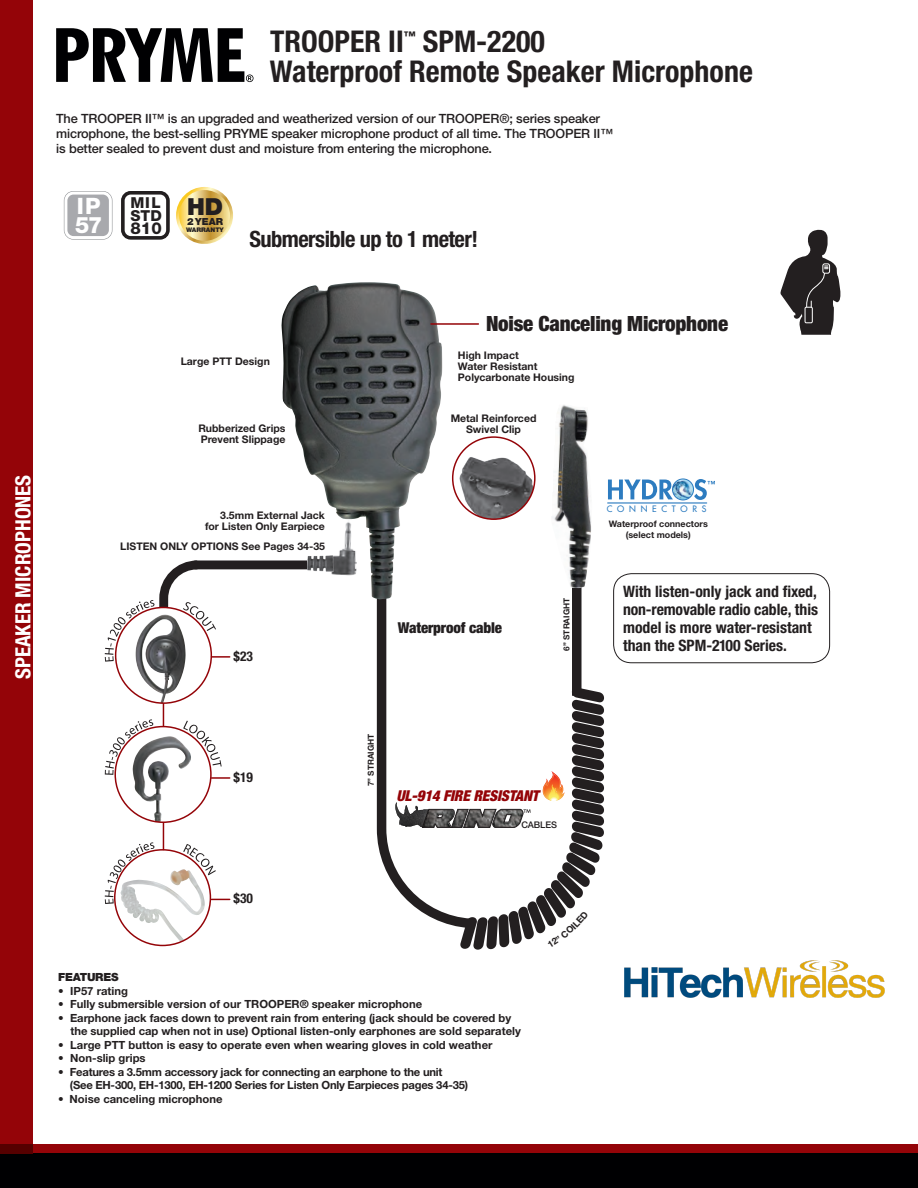
<style>
.page{position:relative;width:918px;height:1188px;background:#fff}
.page>*{position:absolute;margin:0;border:0;box-sizing:border-box;transform-origin:0 0}
.t1{font:700 condensed 30px/30px "Helvetica Neue LT Std";color:#231f20}
.t2{font:900 23.55px "Helvetica Neue LT Std";color:#231f20}
.t3{font:800 22.65px/18.9px "Helvetica Neue LT Std";color:#fff}
.t4{font:700 condensed 22.5px "Helvetica Neue LT Std";letter-spacing:-.025em;color:#231f20}
.t5{font:900 condensed 21px "Helvetica Neue LT Std";letter-spacing:-.01em;color:#231f20}
.t6{font:700 condensed 21px "Helvetica Neue LT Std";color:#fff}
.t7{font:800 16.5px "Helvetica Neue LT Std";color:#231f20}
.t8{font:700 condensed 15.75px/18px "Helvetica Neue LT Std";color:#231f20}
.t9{font:800 15.15px/12.9px "Helvetica Neue LT Std";letter-spacing:.035em;color:#231f20}
.t10{font:italic 900 condensed 15px "Helvetica Neue LT Std";letter-spacing:-.01em;color:#940408}
.t11{font:900 condensed 15px "Helvetica Neue LT Std";letter-spacing:-.01em;color:#231f20}
.t12{font:700 condensed 13.5px "Helvetica Neue LT Std";color:#231f20}
.t13{font:500 12.75px/15px "Helvetica Neue LT Std";letter-spacing:-.01em;color:#231f20}
.t14{font:700 condensed 12px "Helvetica Neue LT Std";color:#231f20}
.t15{font:700 11.25px/13.5px "Helvetica Neue LT Std";color:#231f20}
.t16{font:700 11.25px/13.5px "Helvetica Neue LT Std";letter-spacing:-.02em;color:#231f20}
.t17{font:900 11.25px "Helvetica Neue LT Std";letter-spacing:-.025em;color:#231f20}
.t18{font:700 10.5px/11.2px "Helvetica Neue LT Std";color:#231f20}
.t19{font:900 9.75px "Helvetica Neue LT Std";color:#231f20}
.t20{font:500 9.15px "Helvetica Neue LT Std";color:#231f20}
.t21{font:700 9px/11.2px "Helvetica Neue LT Std";color:#231f20;text-align:center}
.t22{font:500 8.7px "Futura Std";letter-spacing:.55em;color:#2d7cc0}
.t23{font:700 8.25px "Helvetica Neue LT Std";color:#231f20}
.t24{font:900 6.3px "Helvetica Neue LT Std";color:#231f20}
</style>
<div class="page">
<div style="left:0;top:1153px;width:918px;height:35px;background:#000002"></div>
<svg style="left:56px;top:28px;width:198px;height:54px"></svg>
<div style="left:0;top:0;width:32px;height:1153px;background:#940408"></div>
<div style="left:572px;top:539px;width:10px;height:152px;background:#231f20"></div>
<div style="left:194px;top:560px;width:113px;height:9px;background:#231f20"></div>
<img style="left:281px;top:283px;width:161px;height:314px">
<img style="left:552px;top:405px;width:39px;height:183px">
<img style="left:457px;top:456px;width:77px;height:63px">
<hr style="left:163px;top:618px;width:1px;height:232px;background:#940408">
<div style="left:115px;top:727px;width:96px;height:95px;background:#fff;border-radius:50%"></div>
<svg style="left:183px;top:721px;width:39px;height:46px"></svg>
<svg style="left:105px;top:719px;width:49px;height:56px"></svg>
<svg style="left:183px;top:844px;width:33px;height:31px"></svg>
<svg style="left:105px;top:842px;width:50px;height:62px"></svg>
<img style="left:120px;top:869px;width:85px;height:73px">
<img style="left:132px;top:736px;width:59px;height:86px">
<img style="left:135px;top:662px;width:51px;height:41px">
<svg style="left:780px;top:229px;width:61px;height:106px"></svg>
<div style="left:805px;top:307px;width:8px;height:16px;border:1px solid #fff"></div>
<hr style="left:226px;top:514px;width:103px;height:3px;background:#fff">
<svg style="left:105px;top:560px;width:125px;height:102px"></svg>
<hr style="left:431px;top:323px;width:47px;height:2px;background:#940408">
<svg style="left:212px;top:777px;width:18px;height:2px"></svg>
<svg style="left:212px;top:899px;width:18px;height:1px"></svg>
<div style="left:613px;top:573px;width:217px;height:90px;border:1px solid #231f20;border-radius:18px"></div>
<div style="left:0;top:1144px;width:918px;height:11px;background:#940408"></div>
<svg style="left:608px;top:480px;width:65px;height:19px"></svg>
<svg style="left:694px;top:479px;width:21px;height:21px"></svg>
<img style="left:673px;top:479px;width:21px;height:21px;border-radius:10px">
<div style="left:672px;top:479px;width:22px;height:21px;border:1px solid #2d7cc0;border-radius:50%"></div>
<hr style="left:608px;top:502px;width:99px;height:2px;background:#2d7cc0">
<div style="left:64px;top:191px;width:48px;height:49px;border:4px solid #939598;border-radius:8px"></div>
<div style="left:66px;top:193px;width:44px;height:45px;background:#a8a9ad;border-radius:8px"></div>
<div style="left:64px;top:192px;width:48px;height:47px;border:3px solid #fff;border-radius:8px"></div>
<div style="left:121px;top:191px;width:49px;height:49px;border:4px solid #211d1e;border-radius:8px"></div>
<div style="left:122px;top:192px;width:47px;height:47px;border:3px solid #231f20;border-radius:8px"></div>
<svg style="left:176px;top:187px;width:57px;height:57px"></svg>
<img style="left:625px;top:960px;width:260px;height:37px">
<svg style="left:372px;top:592px;width:232px;height:358px"></svg>
<h1 class="t1" style="left:270px;top:26px;width:484px;text-indent:153px">SPM-2200<br>Waterproof Remote Speaker Microphone</h1>
<h1 class="t1" style="left:270px;top:26px;width:135px">TROOPER II</h1>
<p class="t14" style="left:404px;top:29px;width:13px">™</p>
<p class="t13" style="left:56px;top:111px;width:558px">The TROOPER II™ is an upgraded and weatherized version of our TROOPER®; series speaker microphone, the best-selling PRYME speaker microphone product of all time. The TROOPER II™ is better sealed to prevent dust and moisture from entering the microphone.</p>
<h3 class="t3" style="left:75px;top:196px;width:29px">IP<br>57</h3>
<h3 class="t9" style="left:130px;top:196px;width:33px">MIL<br>STD</h3>
<h3 class="t7" style="left:130px;top:218px;width:33px">810</h3>
<h2 class="t2" style="left:187px;top:193px;width:38px">HD</h2>
<p class="t19" style="left:187px;top:216px;width:37px">2 YEAR</p>
<p class="t24" style="left:186px;top:226px;width:39px">WARRANTY</p>
<h3 class="t4" style="left:249px;top:226px;width:230px">Submersible up to 1 meter!</h3>
<h3 class="t6" style="left:10px;top:679px;width:206px;rotate:-90deg">SPEAKER MICROPHONES</h3>
<p class="t18" style="left:181px;top:355px;width:91px">Large PTT Design</p>
<h3 class="t5" style="left:486px;top:311px;width:244px">Noise Canceling Microphone</h3>
<p class="t18" style="left:458px;top:349px;width:118px">High Impact<br>Water Resistant<br>Polycarbonate Housing</p>
<p class="t18" style="left:451px;top:412px;width:87px">Metal Reinforced</p>
<p class="t18" style="left:198px;top:422px;width:89px">Rubberized Grips</p>
<p class="t18" style="left:466px;top:424px;width:56px">Swivel Clip</p>
<p class="t18" style="left:201px;top:433px;width:86px">Prevent Slippage</p>
<p class="t18" style="left:205px;top:510px;width:121px;text-align:right">3.5mm External Jack for Listen Only Earpiece</p>
<p class="t18" style="left:120px;top:540px;width:206px">LISTEN ONLY OPTIONS See Pages 34-35</p>
<p class="t12" style="left:234px;top:648px;width:21px">$23</p>
<p class="t12" style="left:234px;top:769px;width:21px">$19</p>
<p class="t12" style="left:234px;top:890px;width:21px">$30</p>
<h3 class="t11" style="left:398px;top:618px;width:106px">Waterproof cable</h3>
<p class="t23" style="left:562px;top:651px;width:54px;rotate:-90deg">6” STRAIGHT</p>
<p class="t23" style="left:366px;top:786px;width:54px;rotate:-90deg">7” STRAIGHT</p>
<h3 class="t10" style="left:396px;top:786px;width:144px">UL-914 FIRE RESISTANT</h3>
<p class="t20" style="left:521px;top:820px;width:37px">CABLES</p>
<p class="t22" style="left:607px;top:504px;width:101px">CONNECTORS</p>
<p class="t21" style="left:609px;top:518px;width:101px">Waterproof connectors (select models)</p>
<h3 class="t8" style="left:623px;top:582px;width:197px">With listen-only jack and fixed, non-removable radio cable, this model is more water-resistant than the SPM-2100 Series.</h3>
<p class="t17" style="left:58px;top:970px;width:62px">FEATURES</p>
<p class="t15" style="left:58px;top:984px;width:71px">• IP57 rating</p>
<p class="t15" style="left:58px;top:997px;width:365px">• Fully submersible version of our TROOPER® speaker microphone</p>
<p class="t15" style="left:71px;top:1011px;width:452px;text-indent:-12px">• Earphone jack faces down to prevent rain from entering (jack should be covered by the supplied cap when not in use) Optional listen-only earphones are sold separately</p>
<p class="t15" style="left:58px;top:1038px;width:436px">• Large PTT button is easy to operate even when wearing gloves in cold weather</p>
<p class="t15" style="left:58px;top:1051px;width:89px">• Non-slip grips</p>
<p class="t16" style="left:70px;top:1065px;width:400px;text-indent:-12px">• Features a 3.5mm accessory jack for connecting an earphone to the unit (See EH-300, EH-1300, EH-1200 Series for Listen Only Earpieces pages 34-35)</p>
<p class="t15" style="left:58px;top:1092px;width:166px">• Noise canceling microphone</p>
</div>
